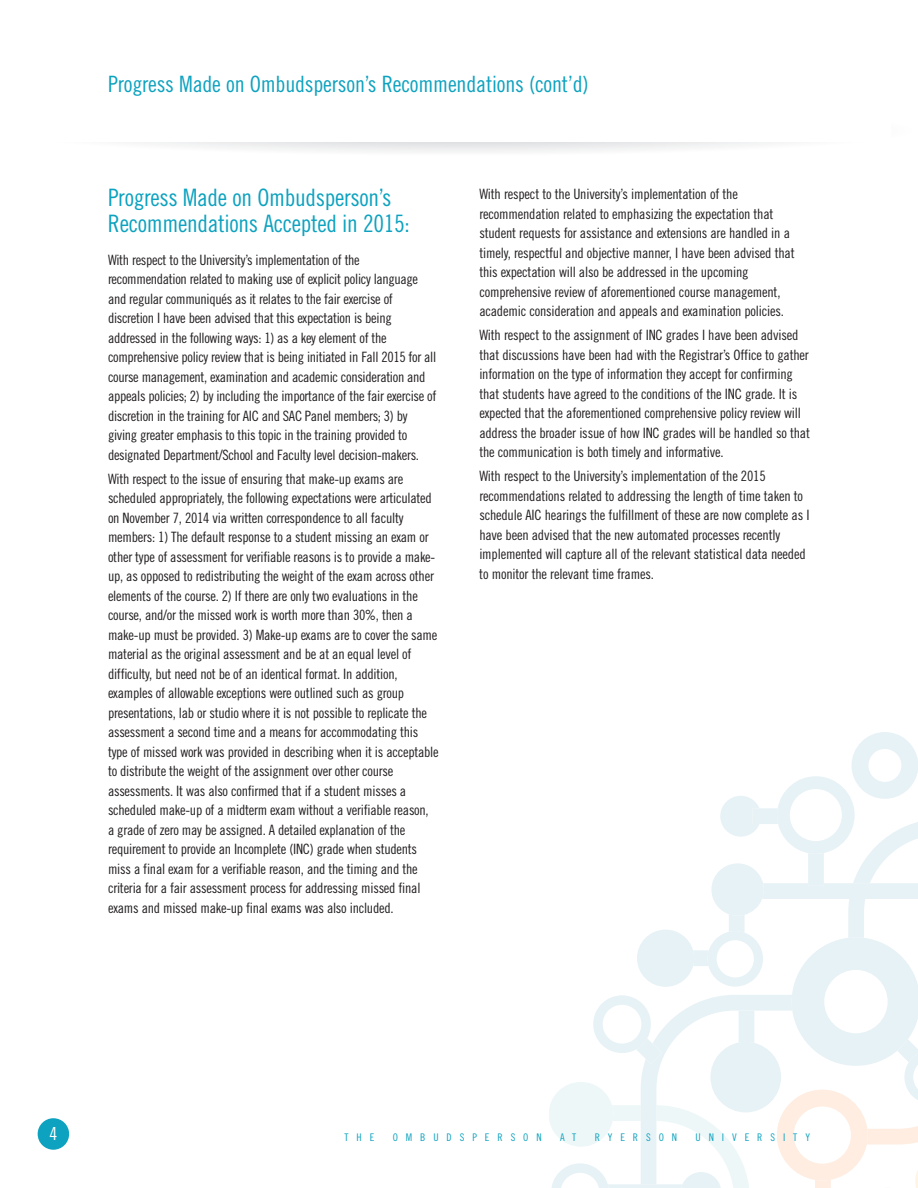
<style>
.page{position:relative;width:918px;height:1188px;background:#fff}
.page>*{position:absolute;margin:0;border:0;box-sizing:border-box;transform-origin:0 0}
.t1{font:24px/25.5px "Trade Gothic Cond Eighteen";letter-spacing:-.015em;color:#0da2bf}
.t2{font:22.5px "Trade Gothic Cond Eighteen";letter-spacing:-.01em;color:#0da2bf}
.t3{font:18px "Trade Gothic Cond Eighteen";color:#fff}
.t4{font:14.25px/19.5px "Trade Gothic Cond Eighteen";letter-spacing:-.02em;color:#231f20}
.t5{font:10.5px "Trade Gothic Cond Eighteen";letter-spacing:.755em;color:#0da2bf}
</style>
<div class="page">
<svg style="left:549px;top:732px;width:369px;height:456px"></svg>
<div style="left:38px;top:1118px;width:31px;height:32px;background:#0da2bf;border-radius:50%"></div>
<h2 class="t2" style="left:108px;top:76px;width:482px">Progress Made on Ombudsperson’s Recommendations (cont’d)</h2>
<h1 class="t1" style="left:108px;top:187px;width:303px">Progress Made on Ombudsperson’s<br>Recommendations Accepted in 2015:</h1>
<p class="t4" style="left:108px;top:251px;width:330px">With respect to the University’s implementation of the recommendation related to making use of explicit policy language and regular communiqués as it relates to the fair exercise of discretion I have been advised that this expectation is being addressed in the following ways: 1) as a key element of the comprehensive policy review that is being initiated in Fall 2015 for all course management, examination and academic consideration and appeals policies; 2) by including the importance of the fair exercise of discretion in the training for AIC and SAC Panel members; 3) by giving greater emphasis to this topic in the training provided to designated Department/School and Faculty level decision-makers.</p>
<p class="t4" style="left:108px;top:470px;width:332px">With respect to the issue of ensuring that make-up exams are scheduled appropriately, the following expectations were articulated on November 7, 2014 via written correspondence to all faculty members: 1) The default response to a student missing an exam or other type of assessment for verifiable reasons is to provide a make&shy;up, as opposed to redistributing the weight of the exam across other elements of the course. 2) If there are only two evaluations in the course, and/or the missed work is worth more than 30%, then a make-up must be provided. 3) Make-up exams are to cover the same material as the original assessment and be at an equal level of difficulty, but need not be of an identical format. In addition, examples of allowable exceptions were outlined such as group presentations, lab or studio where it is not possible to replicate the assessment a second time and a means for accommodating this type of missed work was provided in describing when it is acceptable to distribute the weight of the assignment over other course assessments. It was also confirmed that if a student misses a scheduled make-up of a midterm exam without a verifiable reason,<br>a grade of zero may be assigned. A detailed explanation of the requirement to provide an Incomplete (INC) grade when students miss a final exam for a verifiable reason, and the timing and the criteria for a fair assessment process for addressing missed final exams and missed make-up final exams was also included.</p>
<p class="t4" style="left:479px;top:186px;width:317px">With respect to the University’s implementation of the recommendation related to emphasizing the expectation that student requests for assistance and extensions are handled in a timely, respectful and objective manner, I have been advised that this expectation will also be addressed in the upcoming comprehensive review of aforementioned course management, academic consideration and appeals and examination policies.</p>
<p class="t4" style="left:479px;top:327px;width:332px">With respect to the assignment of INC grades I have been advised that discussions have been had with the Registrar’s Office to gather information on the type of information they accept for confirming that students have agreed to the conditions of the INC grade. It is expected that the aforementioned comprehensive policy review will address the broader issue of how INC grades will be handled so that the communication is both timely and informative.</p>
<p class="t4" style="left:479px;top:468px;width:332px">With respect to the University’s implementation of the 2015 recommendations related to addressing the length of time taken to schedule AIC hearings the fulfillment of these are now complete as I have been advised that the new automated processes recently implemented will capture all of the relevant statistical data needed to monitor the relevant time frames.</p>
<p class="t3" style="left:50px;top:1127px;width:9px">1</p>
<p class="t3" style="left:50px;top:1127px;width:9px">4</p>
<p class="t5" style="left:345px;top:1134px;width:31px">THE</p>
<p class="t5" style="left:393px;top:1134px;width:150px">OMBUDSPERSON</p>
<p class="t5" style="left:560px;top:1134px;width:18px">A T</p>
<p class="t5" style="left:595px;top:1134px;width:84px">RYERSON</p>
<p class="t5" style="left:696px;top:1134px;width:116px">UNIVERSITY</p>
</div>
